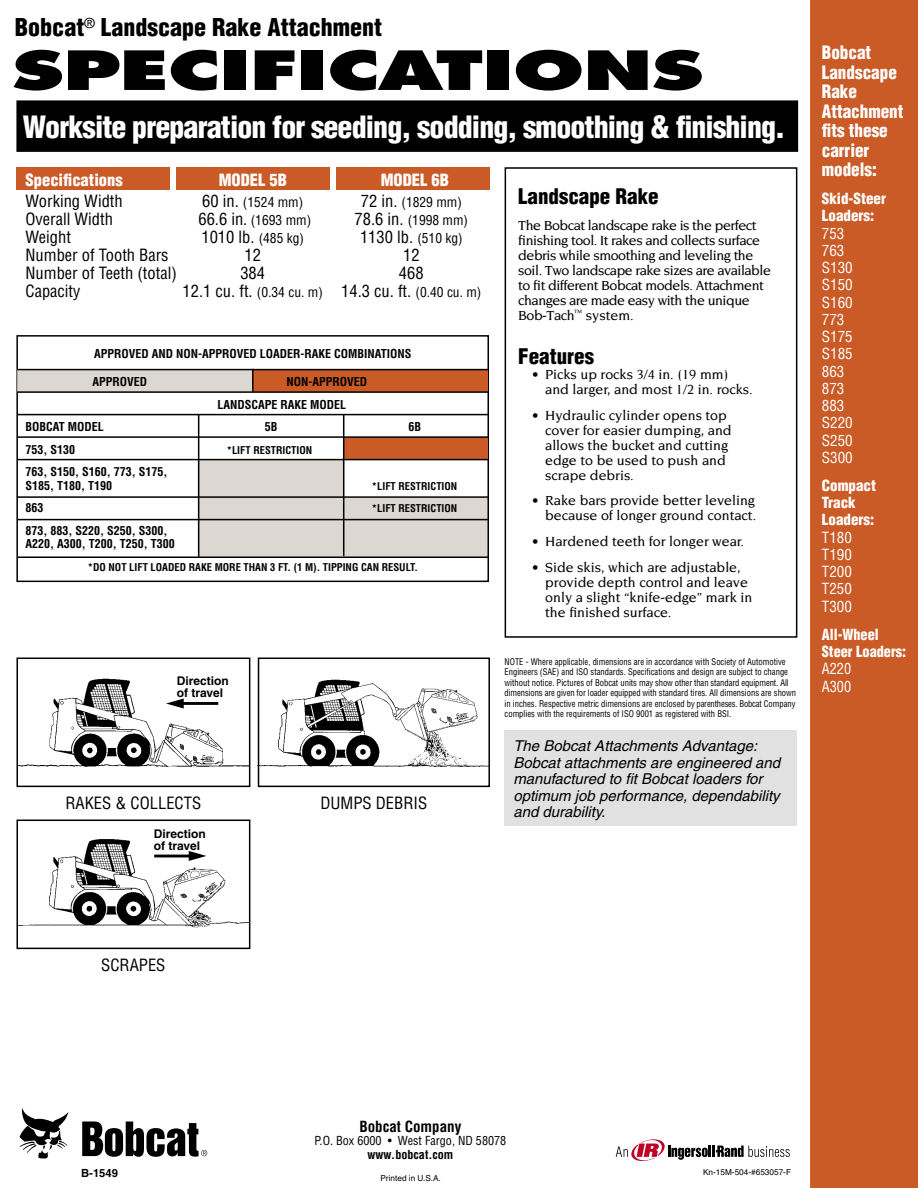
<style>
.page{position:relative;width:918px;height:1188px;background:#fff}
.page>*{position:absolute;margin:0;border:0;box-sizing:border-box;transform-origin:0 0}
.t1{font:800 52.5px "Futura";letter-spacing:-.01em;color:#000;scale:1.5 1}
.t2{font:900 condensed 30px "Helvetica";letter-spacing:-.03em;color:#fff}
.t3{font:900 condensed 24px "Helvetica";color:#000}
.Body_text{font:900 condensed 21px "Helvetica";color:#000}
.Body_text-2{font:900 condensed 18px/19.5px "Helvetica";color:#fff;scale:.95 1}
.t4{font:condensed 16.5px "Helvetica";color:#000}
.t5{font:900 condensed 16.5px "Helvetica";color:#fff}
.t6{font:italic 15px/16.5px "Helvetica";color:#000}
.Body_text-3{font:condensed 15px/17.2px "Helvetica";color:#fff}
.t7{font:900 condensed 15px/17.2px "Helvetica";color:#fff}
.t8{font:900 condensed 15px/17.2px "Helvetica";color:#fff;scale:.95 1}
.t9{font:700 condensed 15px "Helvetica";color:#000}
.Body_text-4{font:500 14.25px/15px "Novarese";color:#000}
.Body_text-5{font:500 14.25px/15px "Novarese";letter-spacing:-.03em;color:#000}
.t10{font:condensed 13.5px "Helvetica";color:#000}
.t11{font:condensed 12.15px "Helvetica";color:#000}
.t12{font:700 condensed 12.15px "Helvetica";color:#000}
.t13{font:700 condensed 12px/13.5px "Helvetica";color:#000}
.t14{font:700 12px "Helvetica";color:#000}
.t15{font:700 11.25px "Helvetica";color:#000}
.t16{font:700 condensed 10.5px "Helvetica";color:#000}
.t17{font:condensed 9px/10.5px "Helvetica";color:#000;scale:.95 1}
.t18{font:8.25px "Helvetica";color:#000}
.s1{font-size:16.5px}
.s2{font-size:13.5px}
.s3{font-weight:900}
.s4{font-weight:400}
</style>
<div class="page">
<div style="left:334px;top:499px;width:153px;height:58px;background:#ddd7d2"></div>
<div style="left:333px;top:498px;width:155px;height:59px;border:2px solid #ddd7d2"></div>
<div style="left:199px;top:460px;width:144px;height:97px;background:#ddd7d2"></div>
<div style="left:198px;top:460px;width:146px;height:97px;border:2px solid #ddd7d2"></div>
<div style="left:16px;top:335px;width:473px;height:247px;border:2px solid #000"></div>
<div style="left:18px;top:370px;width:235px;height:21px;background:#ddd7d2"></div>
<div style="left:17px;top:369px;width:237px;height:23px;border:2px solid #ddd7d2"></div>
<div style="left:252px;top:370px;width:236px;height:22px;background:#ca5b27"></div>
<div style="left:336px;top:167px;width:154px;height:23px;background:#ca5b27"></div>
<div style="left:176px;top:167px;width:153px;height:23px;background:#ca5b27"></div>
<div style="left:810px;top:0;width:108px;height:1188px;background:#ca5b27"></div>
<div style="left:17px;top:101px;width:780px;height:50px;background:#000"></div>
<div style="left:16px;top:100px;width:782px;height:52px;border:2px solid #000"></div>
<div style="left:505px;top:730px;width:292px;height:96px;background:#e1e1e1"></div>
<div style="left:505px;top:167px;width:292px;height:471px;border:2px solid #000"></div>
<svg style="left:20px;top:1108px;width:48px;height:50px"></svg>
<svg style="left:82px;top:1122px;width:125px;height:35px"></svg>
<svg style="left:616px;top:1139px;width:174px;height:22px"></svg>
<div style="left:16px;top:167px;width:154px;height:23px;background:#ca5b27"></div>
<div style="left:344px;top:437px;width:144px;height:23px;background:#ca5b27"></div>
<hr style="left:17px;top:369px;width:472px;height:1px;background:#000">
<hr style="left:17px;top:391px;width:472px;height:2px;background:#000">
<hr style="left:17px;top:414px;width:472px;height:1px;background:#000">
<hr style="left:17px;top:436px;width:472px;height:2px;background:#000">
<hr style="left:17px;top:459px;width:472px;height:1px;background:#000">
<hr style="left:17px;top:496px;width:472px;height:2px;background:#000">
<hr style="left:17px;top:519px;width:472px;height:1px;background:#000">
<hr style="left:18px;top:556px;width:471px;height:2px;background:#000">
<hr style="left:198px;top:415px;width:1px;height:142px;background:#000">
<hr style="left:252px;top:369px;width:2px;height:22px;background:#000">
<hr style="left:343px;top:415px;width:1px;height:141px;background:#000">
<img style="left:19px;top:678px;width:228px;height:89px">
<div style="left:16px;top:658px;width:234px;height:129px;border:2px solid #000"></div>
<div style="left:258px;top:658px;width:232px;height:129px;border:2px solid #000"></div>
<div style="left:16px;top:820px;width:234px;height:129px;border:2px solid #000"></div>
<img style="left:258px;top:680px;width:232px;height:88px">
<svg style="left:166px;top:699px;width:52px;height:10px"></svg>
<img style="left:17px;top:839px;width:233px;height:88px">
<p class="t3" style="left:15px;top:13px;width:369px">Bobcat<sup>®</sup> Landscape Rake Attachment</p>
<p class="t1" style="left:12px;top:38px;width:463px">SPECIFICATIONS</p>
<p class="t2" style="left:23px;top:108px;width:764px">Worksite preparation for seeding, sodding, smoothing &amp; finishing.</p>
<p class="t5" style="left:26px;top:169px;width:99px">Specifications</p>
<p class="t5" style="left:219px;top:169px;width:70px">MODEL 5B</p>
<p class="t5" style="left:381px;top:169px;width:70px">MODEL 6B</p>
<p class="t4" style="left:26px;top:191px;width:99px">Working Width</p>
<p class="t10" style="left:202px;top:194px;width:103px"><span class="s1">60 in.</span> (1524 mm)</p>
<p class="t10" style="left:361px;top:194px;width:103px"><span class="s1">72 in.</span> (1829 mm)</p>
<p class="t4" style="left:26px;top:209px;width:89px">Overall Width</p>
<p class="t10" style="left:198px;top:212px;width:114px"><span class="s1">66.6 in.</span> (1693 mm)</p>
<p class="t10" style="left:355px;top:212px;width:115px"><span class="s1">78.6 in.</span> (1998 mm)</p>
<p class="t4" style="left:26px;top:227px;width:47px">Weight</p>
<p class="t4" style="left:201px;top:227px;width:104px">1010 lb. <span class="s2">(485 kg)</span></p>
<p class="t4" style="left:360px;top:227px;width:104px">1130 lb. <span class="s2">(510 kg)</span></p>
<p class="t4" style="left:26px;top:245px;width:145px">Number of Tooth Bars</p>
<p class="t4" style="left:245px;top:245px;width:18px">12</p>
<p class="t4" style="left:403px;top:245px;width:18px">12</p>
<p class="t4" style="left:26px;top:263px;width:153px">Number of Teeth (total)</p>
<p class="t4" style="left:240px;top:263px;width:26px">384</p>
<p class="t4" style="left:399px;top:263px;width:26px">468</p>
<p class="t4" style="left:26px;top:281px;width:56px">Capacity</p>
<p class="t4" style="left:183px;top:281px;width:300px">12.1 cu. ft. <span class="s2">(0.34 cu. m)</span> 14.3 cu. ft. <span class="s2">(0.40 cu. m)</span></p>
<p class="t13" style="left:94px;top:347px;width:319px">APPROVED AND NON-APPROVED LOADER-RAKE COMBINATIONS</p>
<p class="t13" style="left:93px;top:375px;width:56px">APPROVED</p>
<p class="t13" style="left:287px;top:375px;width:82px">NON-APPROVED</p>
<p class="t13" style="left:218px;top:398px;width:130px">LANDSCAPE RAKE MODEL</p>
<p class="t13" style="left:25px;top:420px;width:80px">BOBCAT MODEL</p>
<p class="t13" style="left:265px;top:420px;width:14px">5B</p>
<p class="t13" style="left:408px;top:420px;width:14px">6B</p>
<p class="t13" style="left:25px;top:443px;width:51px">753, S130</p>
<p class="t16" style="left:227px;top:444px;width:87px">*LIFT RESTRICTION</p>
<p class="t13" style="left:25px;top:465px;width:143px">763, S150, S160, 773, S175,<br>S185, T180, T190</p>
<p class="t16" style="left:372px;top:480px;width:87px">*LIFT RESTRICTION</p>
<p class="t13" style="left:25px;top:501px;width:19px">863</p>
<p class="t16" style="left:372px;top:502px;width:87px">*LIFT RESTRICTION</p>
<p class="t13" style="left:25px;top:524px;width:151px">873, 883, S220, S250, S300,<br>A220, A300, T200, T250, T300</p>
<p class="t16" style="left:88px;top:561px;width:332px">*DO NOT LIFT LOADED RAKE MORE THAN 3 FT. (1 M). TIPPING CAN RESULT.</p>
<p class="t14" style="left:177px;top:673px;width:54px">Direction</p>
<p class="t14" style="left:177px;top:685px;width:48px">of travel</p>
<p class="t4" style="left:65px;top:792px;width:137px">RAKES &amp; COLLECTS</p>
<p class="t4" style="left:320px;top:792px;width:108px">DUMPS DEBRIS</p>
<p class="t14" style="left:154px;top:827px;width:54px">Direction</p>
<p class="t14" style="left:154px;top:839px;width:48px">of travel</p>
<p class="Body_text" style="left:518px;top:183px;width:142px">Landscape Rake</p>
<p class="Body_text-5" style="left:518px;top:218px;width:254px">The Bobcat landscape rake is the perfect finishing tool. It rakes and collects surface debris while smoothing and leveling the soil. Two landscape rake sizes are available to fit different Bobcat models. Attachment changes are made easy with the unique Bob-Tach<sup>™</sup> system.</p>
<p class="Body_text" style="left:518px;top:343px;width:77px">Features</p>
<p class="Body_text-4" style="left:545px;top:367px;width:209px;text-indent:-13px">• Picks up rocks 3/4 in. (19 mm) and larger, and most 1/2 in. rocks.</p>
<p class="Body_text-4" style="left:545px;top:407px;width:188px;text-indent:-14px">• Hydraulic cylinder opens top cover for easier dumping, and allows the bucket and cutting edge to be used to push and scrape debris.</p>
<p class="Body_text-4" style="left:532px;top:493px;width:226px;text-align:right">• Rake bars provide better leveling because of longer ground contact.</p>
<p class="Body_text-4" style="left:532px;top:534px;width:214px">• Hardened teeth for longer wear.</p>
<p class="Body_text-4" style="left:545px;top:560px;width:209px;text-indent:-14px">• Side skis, which are adjustable, provide depth control and leave only a slight “knife-edge” mark in the finished surface.</p>
<p class="t17" style="left:505px;top:656px;width:308px">NOTE - Where applicable, dimensions are in accordance with Society of Automotive Engineers (SAE) and ISO standards. Specifications and design are subject to change without notice. Pictures of Bobcat units may show other than standard equipment. All dimensions are given for loader equipped with standard tires. All dimensions are shown in inches. Respective metric dimensions are enclosed by parentheses. Bobcat Company complies with the requirements of ISO 9001 as registered with BSI.</p>
<p class="t6" style="left:513px;top:738px;width:268px">The Bobcat Attachments Advantage:<br>Bobcat attachments are engineered and manufactured to fit Bobcat loaders for optimum job performance, dependability and durability.</p>
<p class="Body_text-2" style="left:822px;top:43px;width:87px">Bobcat<br>Landscape<br>Rake<br>Attachment fits these carrier models:</p>
<p class="Body_text-3" style="left:822px;top:190px;width:66px"><span class="s3">Skid-Steer<br>Loaders:<br></span>753<br>763<br>S130<br>S150<br>S160<br>773<br>S175<br>S185<br>863<br>873<br>883<br>S220<br>S250<br>S300</p>
<p class="t7" style="left:822px;top:477px;width:56px">Compact<br>Track<br>Loaders:<br><span class="s4">T180<br>T190<br>T200<br>T250<br>T300</span></p>
<p class="t8" style="left:822px;top:625px;width:90px">All-Wheel<br>Steer Loaders:<br><span class="s4">A220<br>A300</span></p>
<p class="t4" style="left:101px;top:954px;width:66px">SCRAPES</p>
<p class="t9" style="left:359px;top:1117px;width:104px">Bobcat Company</p>
<p class="t11" style="left:314px;top:1133px;width:193px">P.O. Box 6000 • West Fargo, ND 58078</p>
<p class="t12" style="left:367px;top:1147px;width:87px">www.bobcat.com</p>
<p class="t18" style="left:380px;top:1173px;width:62px">Printed in U.S.A.</p>
<p class="t15" style="left:81px;top:1166px;width:38px">B-1549</p>
<p class="t18" style="left:703px;top:1167px;width:90px">Kn-15M-504-#653057-F</p>
</div>
